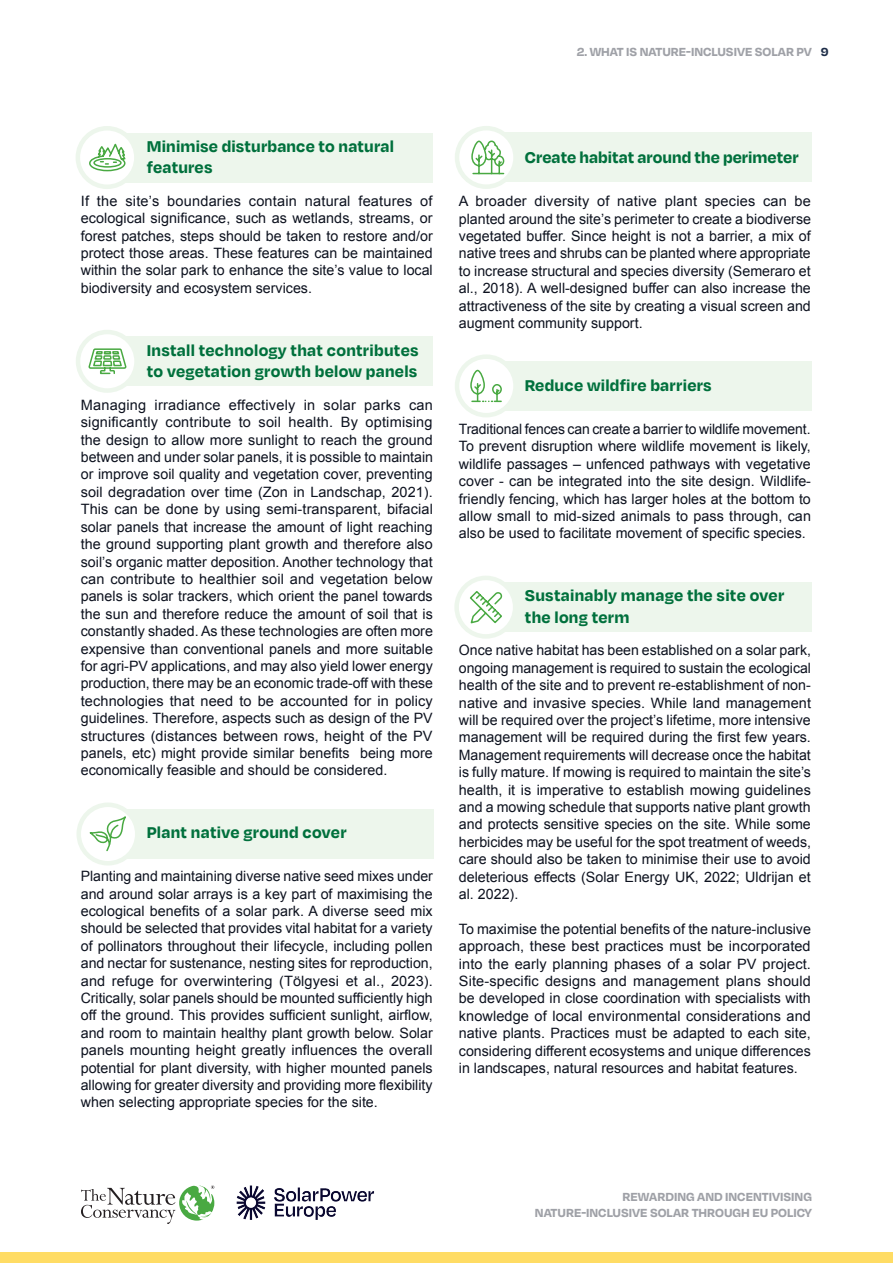
<style>
.page{position:relative;width:893px;height:1263px;background:#fff}
.page>*{position:absolute;margin:0;border:0;box-sizing:border-box;transform-origin:0 0}
.Repot_H4_Inside_Box{font:700 18px/21.6px "Degular";letter-spacing:.015em;color:#00703c}
.Report_Body{font:14.25px/17.4px "Arial";color:#0d121f;text-align:justify}
.t1{font:700 13.5px/16.2px "Degular";color:#9fa1a7;text-align:right}
.t2{font:700 13.5px "Degular";color:#1e2d48}
</style>
<div class="page">
<svg style="left:81px;top:1185px;width:133px;height:39px"></svg>
<div style="left:0;top:1252px;width:893px;height:11px;background:#ffdc64"></div>
<img style="left:236px;top:1185px;width:138px;height:35px">
<div style="left:107px;top:133px;width:326px;height:49px;background:#edf6ec"></div>
<svg style="left:78px;top:128px;width:58px;height:59px"></svg>
<div style="left:76px;top:126px;width:63px;height:63px;border:4px solid #edf6ec;border-radius:50%"></div>
<svg style="left:88px;top:141px;width:39px;height:31px"></svg>
<div style="left:486px;top:582px;width:326px;height:50px;background:#edf6ec"></div>
<svg style="left:457px;top:578px;width:58px;height:58px"></svg>
<div style="left:454px;top:576px;width:63px;height:63px;border:4px solid #edf6ec;border-radius:50%"></div>
<svg style="left:468px;top:589px;width:36px;height:36px"></svg>
<div style="left:108px;top:809px;width:326px;height:50px;background:#edf6ec"></div>
<svg style="left:79px;top:805px;width:58px;height:58px"></svg>
<div style="left:76px;top:802px;width:64px;height:63px;border:4px solid #edf6ec;border-radius:50%"></div>
<svg style="left:89px;top:817px;width:38px;height:35px"></svg>
<div style="left:107px;top:336px;width:326px;height:50px;background:#edf6ec"></div>
<svg style="left:78px;top:332px;width:59px;height:58px"></svg>
<div style="left:76px;top:330px;width:63px;height:63px;border:4px solid #edf6ec;border-radius:50%"></div>
<svg style="left:87px;top:348px;width:41px;height:27px"></svg>
<div style="left:486px;top:132px;width:326px;height:50px;background:#edf6ec"></div>
<svg style="left:457px;top:128px;width:58px;height:59px"></svg>
<div style="left:455px;top:126px;width:63px;height:63px;border:4px solid #edf6ec;border-radius:50%"></div>
<div style="left:486px;top:361px;width:326px;height:50px;background:#edf6ec"></div>
<svg style="left:457px;top:357px;width:58px;height:58px"></svg>
<div style="left:455px;top:354px;width:63px;height:63px;border:4px solid #edf6ec;border-radius:50%"></div>
<svg style="left:471px;top:140px;width:34px;height:35px"></svg>
<svg style="left:469px;top:369px;width:34px;height:34px"></svg>
<p class="t1" style="left:577px;top:42px;width:237px">2. WHAT IS NATURE-INCLUSIVE SOLAR PV</p>
<p class="t2" style="left:821px;top:43px;width:9px">9</p>
<p class="Repot_H4_Inside_Box" style="left:147px;top:134px;width:249px">Minimise disturbance to natural features</p>
<p class="Report_Body" style="left:81px;top:192px;width:353px">If the site’s boundaries contain natural features of ecological significance, such as wetlands, streams, or forest patches, steps should be taken to restore and/or protect those areas. These features can be maintained within the solar park to enhance the site’s value to local biodiversity and ecosystem services.</p>
<p class="Repot_H4_Inside_Box" style="left:147px;top:338px;width:273px">Install technology that contributes to vegetation growth below panels</p>
<p class="Report_Body" style="left:81px;top:396px;width:354px">Managing irradiance effectively in solar parks can significantly contribute to soil health. By optimising the design to allow more sunlight to reach the ground between and under solar panels, it is possible to maintain or improve soil quality and vegetation cover, preventing soil degradation over time (Zon in Landschap, 2021).<br>This can be done by using semi-transparent, bifacial solar panels that increase the amount of light reaching the ground supporting plant growth and therefore also soil’s organic matter deposition. Another technology that can contribute to healthier soil and vegetation below panels is solar trackers, which orient the panel towards the sun and therefore reduce the amount of soil that is constantly shaded. As these technologies are often more expensive than conventional panels and more suitable for agri-PV applications, and may also yield lower energy production, there may be an economic trade-off with these technologies that need to be accounted for in policy guidelines. Therefore, aspects such as design of the PV structures (distances between rows, height of the PV panels, etc) might provide similar benefits being more economically feasible and should be considered.</p>
<p class="Repot_H4_Inside_Box" style="left:147px;top:821px;width:201px">Plant native ground cover</p>
<p class="Report_Body" style="left:81px;top:868px;width:354px">Planting and maintaining diverse native seed mixes under and around solar arrays is a key part of maximising the ecological benefits of a solar park. A diverse seed mix should be selected that provides vital habitat for a variety of pollinators throughout their lifecycle, including pollen and nectar for sustenance, nesting sites for reproduction, and refuge for overwintering (Tölgyesi et al., 2023).<br>Critically, solar panels should be mounted sufficiently high off the ground. This provides sufficient sunlight, airflow, and room to maintain healthy plant growth below. Solar panels mounting height greatly influences the overall potential for plant diversity, with higher mounted panels allowing for greater diversity and providing more flexibility when selecting appropriate species for the site.</p>
<p class="Repot_H4_Inside_Box" style="left:525px;top:146px;width:275px">Create habitat around the perimeter</p>
<p class="Report_Body" style="left:459px;top:193px;width:354px">A broader diversity of native plant species can be planted around the site’s perimeter to create a biodiverse vegetated buffer. Since height is not a barrier, a mix of native trees and shrubs can be planted where appropriate to increase structural and species diversity (Semeraro et al., 2018). A well-designed buffer can also increase the attractiveness of the site by creating a visual screen and augment community support.</p>
<p class="Repot_H4_Inside_Box" style="left:525px;top:374px;width:188px">Reduce wildfire barriers</p>
<p class="Report_Body" style="left:459px;top:420px;width:354px">Traditional fences can create a barrier to wildlife movement.<br>To prevent disruption where wildlife movement is likely, wildlife passages – unfenced pathways with vegetative cover - can be integrated into the site design. Wildlife&shy;friendly fencing, which has larger holes at the bottom to allow small to mid-sized animals to pass through, can also be used to facilitate movement of specific species.</p>
<p class="Repot_H4_Inside_Box" style="left:525px;top:584px;width:261px">Sustainably manage the site over the long term</p>
<p class="Report_Body" style="left:459px;top:642px;width:354px">Once native habitat has been established on a solar park, ongoing management is required to sustain the ecological health of the site and to prevent re-establishment of non&shy;native and invasive species. While land management will be required over the project’s lifetime, more intensive management will be required during the first few years.<br>Management requirements will decrease once the habitat is fully mature. If mowing is required to maintain the site’s health, it is imperative to establish mowing guidelines and a mowing schedule that supports native plant growth and protects sensitive species on the site. While some herbicides may be useful for the spot treatment of weeds, care should also be taken to minimise their use to avoid deleterious effects (Solar Energy UK, 2022; Uldrijan et al. 2022).</p>
<p class="Report_Body" style="left:459px;top:920px;width:354px">To maximise the potential benefits of the nature-inclusive approach, these best practices must be incorporated into the early planning phases of a solar PV project.<br>Site-specific designs and management plans should be developed in close coordination with specialists with knowledge of local environmental considerations and native plants. Practices must be adapted to each site, considering different ecosystems and unique differences in landscapes, natural resources and habitat features.</p>
<p class="t1" style="left:535px;top:1188px;width:279px">REWARDING AND INCENTIVISING<br>NATURE-INCLUSIVE SOLAR THROUGH EU POLICY</p>
</div>
